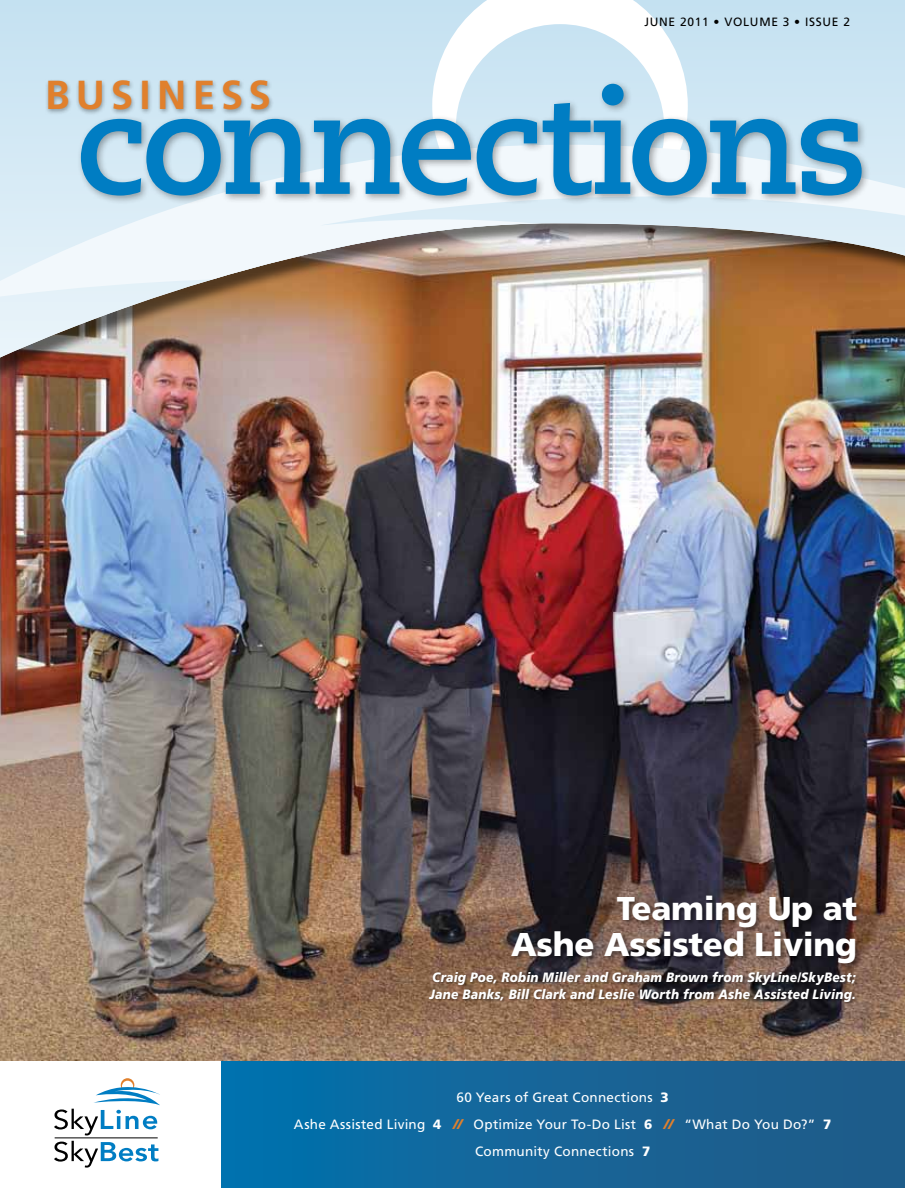
<style>
.page{position:relative;width:905px;height:1188px;background:#fff}
.page>*{position:absolute;margin:0;border:0;box-sizing:border-box;transform-origin:0 0}
.t1{font:700 141px "Caecilia LT Std";letter-spacing:-.035em;color:#007dc3}
.t2{font:700 40.5px "Frutiger";letter-spacing:.15em;color:#e0802d}
.t3{font:900 33px/36px "Frutiger";letter-spacing:-.01em;color:#fff;text-align:right}
.t4{font:italic 900 13.5px/16.5px "Frutiger";letter-spacing:.02em;color:#fff;scale:.9 1}
.t5{font:13.5px/27px "Frutiger";letter-spacing:.015em;color:#fff;text-align:center}
.t6{font:12px "Frutiger";letter-spacing:.06em;color:#000}
.s1{font-weight:300}
.s2{font-weight:900}
.s3{font-family:"Hermes";font-weight:900;font-style:italic;color:#e0802d}
</style>
<div class="page">
<img style="left:0;top:382px;width:904px;height:680px">
<div style="left:0;top:0;width:904px;height:382px;background:#000;opacity:.55"></div>
<img style="left:0;top:0;width:904px;height:358px">
<svg style="left:221px;top:1062px;width:683px;height:126px;background:#136599"></svg>
<div style="left:76px;top:79px;width:794px;height:126px;background:#000;opacity:.35"></div>
<div style="left:45px;top:78px;width:230px;height:38px;background:#000;opacity:.35"></div>
<hr style="left:55px;top:1138px;width:103px;height:1px;background:#000">
<svg style="left:54px;top:1078px;width:106px;height:57px"></svg>
<svg style="left:54px;top:1141px;width:104px;height:27px"></svg>
<div style="left:510px;top:895px;width:352px;height:74px;background:#000;opacity:.4"></div>
<div style="left:429px;top:971px;width:429px;height:34px;background:#000;opacity:.4"></div>
<p class="t6" style="left:644px;top:15px;width:207px">JUNE 2011 <span class="s1">•</span> Volu me 3 <span class="s1">•</span> Issue 2</p>
<h2 class="t2" style="left:45px;top:72px;width:227px">BUSINESS</h2>
<h1 class="t1" style="left:76px;top:62px;width:793px">connections</h1>
<h3 class="t3" style="left:511px;top:890px;width:347px">Teaming Up at<br>Ashe Assisted Living</h3>
<p class="t4" style="left:429px;top:969px;width:475px">Craig Poe, Robin Miller and Graham Brown from SkyLine/SkyBest;<br>Jane Banks, Bill Clark and Leslie Worth from Ashe Assisted Living.</p>
<p class="t5" style="left:294px;top:1084px;width:539px">60 Years of Great Connections <span class="s2">3<br></span>Ashe Assisted Living <span class="s2">4</span> <span class="s3">//</span> Optimize Your To-Do List <span class="s2">6</span> <span class="s3">//</span> “What Do You Do?” <span class="s2">7<br></span>Community Connections <span class="s2">7</span></p>
</div>
